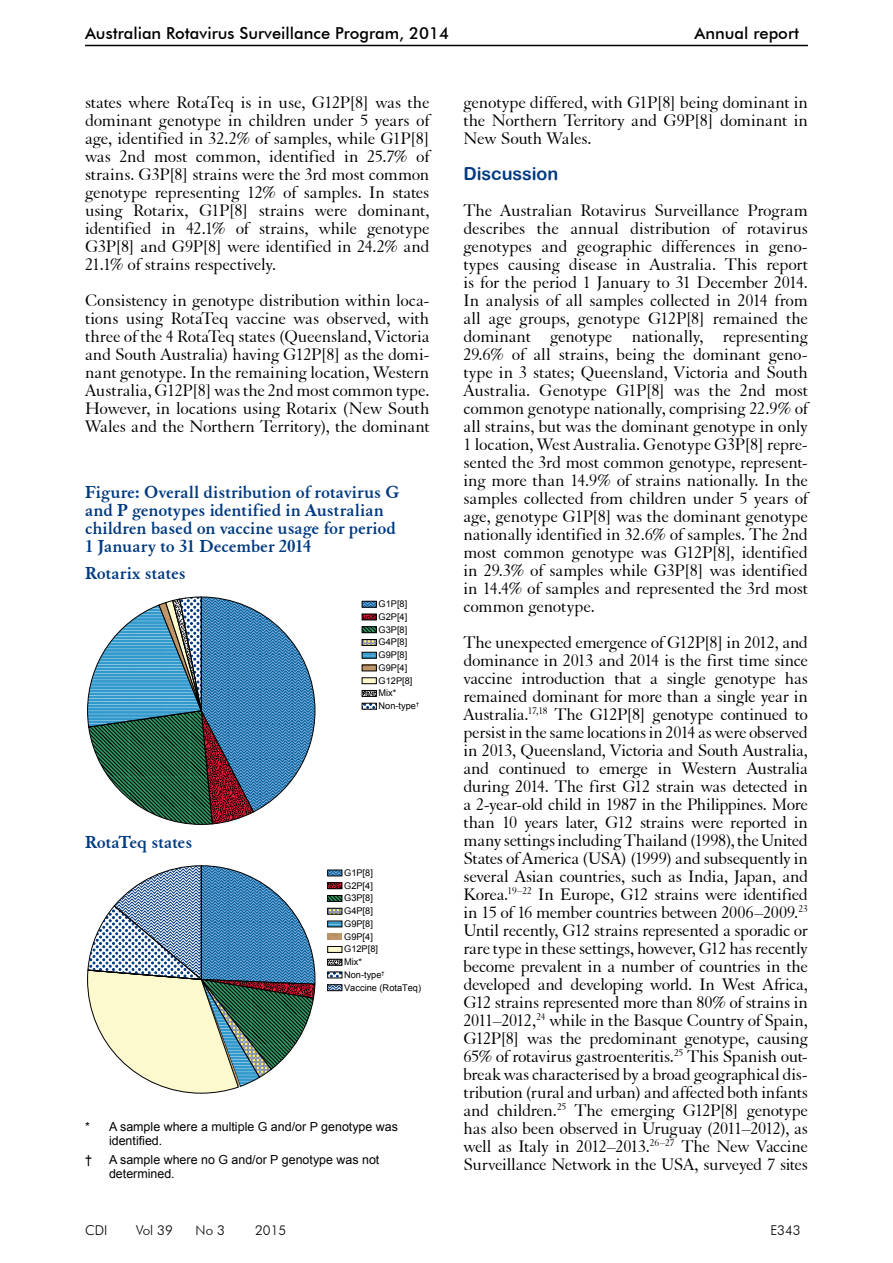
<style>
.page{position:relative;width:893px;height:1263px;background:#fff}
.page>*{position:absolute;margin:0;border:0;box-sizing:border-box;transform-origin:0 0}
.Table_head{font:700 18.75px/18px "Elegant Garamond BT";color:#013a81}
.Body_Text{font:18px/18px "Elegant Garamond BT";letter-spacing:-.01em;color:#000;text-align:justify}
.Heading_1{font:18px "Arial Rounded MT Bold";letter-spacing:-.005em;color:#013a81}
.t1{font:500 16.5px "Futura BT";color:#000}
.t2{font:300 13.5px "Futura BT";color:#000}
.Footnote{font:12.45px/13.5px "Arial";color:#000}
.t3{font:9.3px/12.8px "Arial";color:#010101}
</style>
<div class="page">
<hr style="left:85px;top:45px;width:723px;height:1px;background:#000">
<svg style="left:87px;top:597px;width:228px;height:228px"></svg>
<svg style="left:364px;top:603px;width:11px;height:2px"></svg>
<div style="left:362px;top:601px;width:15px;height:6px;border:1px solid #000"></div>
<svg style="left:364px;top:616px;width:11px;height:2px"></svg>
<div style="left:362px;top:614px;width:15px;height:6px;border:1px solid #000"></div>
<svg style="left:364px;top:628px;width:11px;height:3px"></svg>
<div style="left:362px;top:626px;width:15px;height:7px;border:1px solid #000"></div>
<svg style="left:364px;top:641px;width:11px;height:3px"></svg>
<div style="left:362px;top:639px;width:15px;height:7px;border:1px solid #000"></div>
<svg style="left:364px;top:654px;width:11px;height:2px"></svg>
<div style="left:362px;top:652px;width:15px;height:6px;border:1px solid #000"></div>
<svg style="left:364px;top:667px;width:11px;height:2px"></svg>
<div style="left:362px;top:678px;width:14px;height:6px;background:#fcf9ce"></div>
<div style="left:362px;top:677px;width:15px;height:7px;border:1px solid #000"></div>
<svg style="left:364px;top:692px;width:11px;height:3px"></svg>
<div style="left:362px;top:690px;width:15px;height:7px;border:1px solid #000"></div>
<div style="left:362px;top:703px;width:15px;height:6px;border:1px solid #000"></div>
<svg style="left:87px;top:865px;width:228px;height:228px"></svg>
<svg style="left:329px;top:872px;width:11px;height:2px"></svg>
<svg style="left:329px;top:884px;width:11px;height:3px"></svg>
<div style="left:327px;top:882px;width:15px;height:7px;border:1px solid #000"></div>
<svg style="left:329px;top:897px;width:11px;height:3px"></svg>
<div style="left:327px;top:895px;width:15px;height:7px;border:1px solid #000"></div>
<svg style="left:329px;top:910px;width:11px;height:2px"></svg>
<div style="left:327px;top:908px;width:15px;height:6px;border:1px solid #000"></div>
<svg style="left:329px;top:923px;width:11px;height:2px"></svg>
<svg style="left:328px;top:934px;width:14px;height:6px"></svg>
<div style="left:328px;top:946px;width:14px;height:6px;background:#fcf9ce"></div>
<div style="left:327px;top:946px;width:15px;height:7px;border:1px solid #000"></div>
<svg style="left:329px;top:961px;width:11px;height:2px"></svg>
<div style="left:327px;top:959px;width:15px;height:6px;border:1px solid #000"></div>
<svg style="left:329px;top:974px;width:11px;height:2px"></svg>
<svg style="left:329px;top:986px;width:11px;height:3px"></svg>
<div style="left:327px;top:984px;width:15px;height:7px;border:1px solid #000"></div>
<p class="t1" style="left:85px;top:23px;width:365px">Australian Rotavirus Surveillance Program, 2014</p>
<p class="t1" style="left:694px;top:23px;width:106px">Annual report</p>
<p class="Body_Text" style="left:85px;top:93px;width:346px">states where RotaTeq is in use, G12P[8] was the dominant genotype in children under 5 years of age, identified in 32.2% of samples, while G1P[8] was 2nd most common, identified in 25.7% of strains. G3P[8] strains were the 3rd most common genotype representing 12% of samples. In states using Rotarix, G1P[8] strains were dominant, identified in 42.1% of strains, while genotype G3P[8] and G9P[8] were identified in 24.2% and 21.1% of strains respectively.</p>
<p class="Body_Text" style="left:85px;top:291px;width:346px">Consistency in genotype distribution within loca&shy;tions using RotaTeq vaccine was observed, with three of the 4 RotaTeq states (Queensland, Victoria and South Australia) having G12P[8] as the domi&shy;nant genotype. In the remaining location, Western Australia, G12P[8] was the 2nd most common type.<br>However, in locations using Rotarix (New South Wales and the Northern Territory), the dominant</p>
<p class="Table_head" style="left:85px;top:483px;width:316px">Figure: Overall distribution of rotavirus G and P genotypes identified in Australian children based on vaccine usage for period 1 January to 31 December 2014</p>
<p class="Table_head" style="left:85px;top:564px;width:102px">Rotarix states</p>
<p class="t3" style="left:379px;top:598px;width:42px">G1P[8]<br>G2P[4]<br>G3P[8]<br>G4P[8]<br>G9P[8]<br>G9P[4]<br>G12P[8]<br>Mix*<br>Non-type<sup>†</sup></p>
<p class="Table_head" style="left:85px;top:832px;width:109px">RotaTeq states</p>
<p class="t3" style="left:344px;top:866px;width:79px">G1P[8]<br>G2P[4]<br>G3P[8]<br>G4P[8]<br>G9P[8]<br>G9P[4]<br>G12P[8]<br>Mix*<br>Non-type<sup>†<br></sup>Vaccine (RotaTeq)</p>
<p class="Footnote" style="left:109px;top:1120px;width:291px;text-indent:-24px">* A sample where a multiple G and/or P genotype was identified.</p>
<p class="Footnote" style="left:85px;top:1153px;width:8px">†</p>
<p class="Footnote" style="left:109px;top:1153px;width:272px">A sample where no G and/or P genotype was not determined.</p>
<p class="Body_Text" style="left:463px;top:93px;width:346px">genotype differed, with G1P[8] being dominant in the Northern Territory and G9P[8] dominant in New South Wales.</p>
<h2 class="Heading_1" style="left:463px;top:163px;width:96px">Discussion</h2>
<p class="Body_Text" style="left:463px;top:201px;width:346px">The Australian Rotavirus Surveillance Program describes the annual distribution of rotavirus genotypes and geographic differences in geno&shy;types causing disease in Australia. This report is for the period 1 January to 31 December 2014.<br>In analysis of all samples collected in 2014 from all age groups, genotype G12P[8] remained the dominant genotype nationally, representing 29.6% of all strains, being the dominant geno&shy;type in 3 states; Queensland, Victoria and South Australia. Genotype G1P[8] was the 2nd most common genotype nationally, comprising 22.9% of all strains, but was the dominant genotype in only 1 location, West Australia. Genotype G3P[8] repre&shy;sented the 3rd most common genotype, represent&shy;ing more than 14.9% of strains nationally. In the samples collected from children under 5 years of age, genotype G1P[8] was the dominant genotype nationally identified in 32.6% of samples. The 2nd most common genotype was G12P[8], identified in 29.3% of samples while G3P[8] was identified in 14.4% of samples and represented the 3rd most common genotype.</p>
<p class="Body_Text" style="left:463px;top:633px;width:346px">The unexpected emergence of G12P[8] in 2012, and dominance in 2013 and 2014 is the first time since vaccine introduction that a single genotype has remained dominant for more than a single year in Australia.<sup>17,18</sup> The G12P[8] genotype continued to persist in the same locations in 2014 as were observed in 2013, Queensland, Victoria and South Australia, and continued to emerge in Western Australia during 2014. The first G12 strain was detected in a 2-year-old child in 1987 in the Philippines. More than 10 years later, G12 strains were reported in many settings including Thailand (1998), the United States of America (USA) (1999) and subsequently in several Asian countries, such as India, Japan, and Korea.<sup>19–22</sup> In Europe, G12 strains were identified in 15 of 16 member countries between 2006–2009.<sup>23<br></sup>Until recently, G12 strains represented a sporadic or rare type in these settings, however, G12 has recently become prevalent in a number of countries in the developed and developing world. In West Africa, G12 strains represented more than 80% of strains in 2011–2012,<sup>24</sup> while in the Basque Country of Spain, G12P[8] was the predominant genotype, causing 65% of rotavirus gastroenteritis.<sup>25</sup> This Spanish out&shy;break was characterised by a broad geographical dis&shy;tribution (rural and urban) and affected both infants and children.<sup>25</sup> The emerging G12P[8] genotype has also been observed in Uruguay (2011–2012), as well as Italy in 2012–2013.<sup>26–27</sup> The New Vaccine Surveillance Network in the USA, surveyed 7 sites</p>
<p class="t2" style="left:85px;top:1222px;width:24px">CDI</p>
<p class="t2" style="left:136px;top:1222px;width:38px">Vol 39</p>
<p class="t2" style="left:196px;top:1222px;width:31px">No 3</p>
<p class="t2" style="left:255px;top:1222px;width:33px">2015</p>
<p class="t2" style="left:770px;top:1222px;width:32px">E343</p>
</div>
